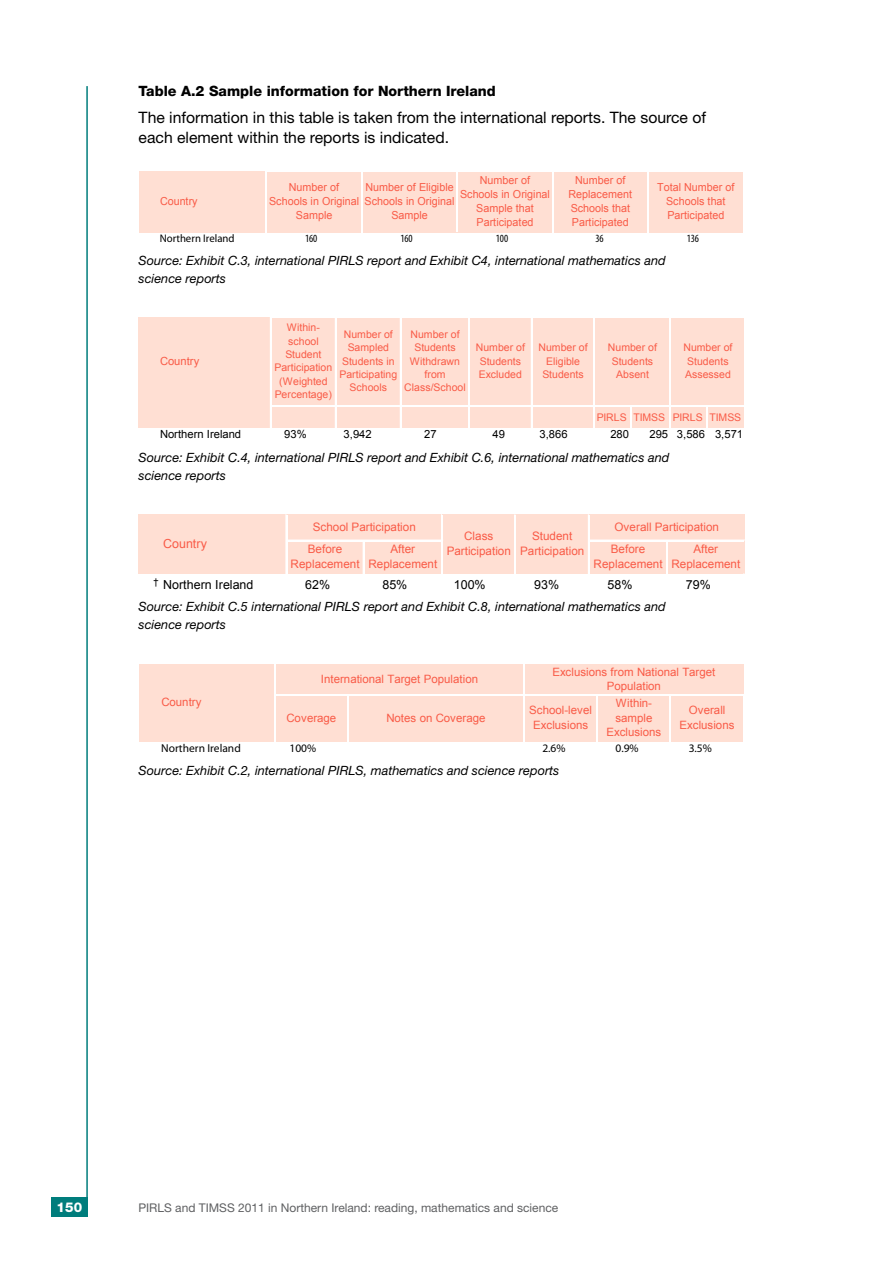
<style>
.page{position:relative;width:893px;height:1263px;background:#fff}
.page>*{position:absolute;margin:0;border:0;box-sizing:border-box;transform-origin:0 0}
.Body_text{font:15.75px/19.5px "Helvetica Neue";color:#000}
.Table_head{font:800 14.25px "Helvetica Neue";color:#000}
.t1{font:800 13.5px "Helvetica Neue";color:#fff}
.Source{font:italic 12.75px/18px "Helvetica Neue";color:#000}
.t2{font:12.45px "Arial";color:#000}
.t3{font:12.45px "Arial";color:#f95b47}
.t4{font:12px "Helvetica Neue";color:#5f6062}
.t5{font:11.7px/14.9px "Arial";color:#f95b47;text-align:center}
.t6{font:11.4px/14.5px "Arial";color:#f95b47;text-align:center}
.t7{font:11.4px "Myriad Pro";color:#000}
.t8{font:11.25px "Arial";color:#000}
.t9{font:11.25px "Arial";color:#f95b47}
.t10{font:11.1px/14px "Arial";color:#f95b47;text-align:center}
.t11{font:11.1px "Myriad Pro";color:#000}
.t12{font:condensed 11.1px "Myriad Pro";letter-spacing:-.005em;color:#000}
.t13{font:10.5px/13.4px "Arial";color:#f95b47;text-align:center}
</style>
<div class="page">
<div style="left:51px;top:1197px;width:37px;height:19px;background:#007d7c"></div>
<hr style="left:86px;top:86px;width:2px;height:1130px;background:#007d7c">
<div style="left:139px;top:171px;width:605px;height:61px;background:#ffdfd3"></div>
<hr style="left:266px;top:171px;width:1px;height:75px;background:#fff">
<hr style="left:361px;top:171px;width:1px;height:75px;background:#fff">
<hr style="left:457px;top:171px;width:1px;height:61px;background:#fff">
<hr style="left:552px;top:171px;width:1px;height:75px;background:#fff">
<hr style="left:647px;top:171px;width:2px;height:75px;background:#fff">
<hr style="left:743px;top:171px;width:1px;height:75px;background:#fff">
<hr style="left:267px;top:171px;width:477px;height:1px;background:#fff">
<div style="left:138px;top:317px;width:606px;height:111px;background:#ffdfd3"></div>
<hr style="left:270px;top:317px;width:1px;height:124px;background:#fff">
<hr style="left:335px;top:318px;width:1px;height:123px;background:#fff">
<hr style="left:400px;top:318px;width:1px;height:123px;background:#fff">
<hr style="left:468px;top:318px;width:2px;height:123px;background:#fff">
<hr style="left:531px;top:318px;width:1px;height:123px;background:#fff">
<hr style="left:594px;top:318px;width:1px;height:134px;background:#fff">
<hr style="left:670px;top:318px;width:1px;height:123px;background:#fff">
<svg style="left:630px;top:407px;width:2px;height:21px"></svg>
<svg style="left:706px;top:407px;width:2px;height:21px"></svg>
<hr style="left:271px;top:317px;width:473px;height:1px;background:#fff">
<hr style="left:271px;top:405px;width:473px;height:2px;background:#fff">
<div style="left:138px;top:515px;width:607px;height:59px;background:#ffdfd3"></div>
<hr style="left:287px;top:540px;width:156px;height:1px;background:#fff">
<hr style="left:286px;top:515px;width:1px;height:81px;background:#fff">
<hr style="left:441px;top:515px;width:2px;height:81px;background:#fff">
<hr style="left:515px;top:515px;width:1px;height:81px;background:#fff">
<hr style="left:588px;top:515px;width:2px;height:81px;background:#fff">
<hr style="left:363px;top:541px;width:1px;height:55px;background:#fff">
<hr style="left:666px;top:541px;width:1px;height:58px;background:#fff">
<hr style="left:667px;top:541px;width:1px;height:58px;background:#fff">
<hr style="left:590px;top:540px;width:154px;height:1px;background:#fff">
<div style="left:139px;top:664px;width:605px;height:77px;background:#ffdfd3"></div>
<hr style="left:274px;top:664px;width:1px;height:91px;background:#fff">
<hr style="left:523px;top:664px;width:2px;height:91px;background:#fff">
<hr style="left:347px;top:696px;width:1px;height:59px;background:#fff">
<hr style="left:597px;top:696px;width:1px;height:59px;background:#fff">
<hr style="left:670px;top:696px;width:1px;height:59px;background:#fff">
<hr style="left:743px;top:696px;width:1px;height:59px;background:#fff">
<hr style="left:275px;top:695px;width:469px;height:1px;background:#fff">
<p class="Table_head" style="left:139px;top:82px;width:359px">Table A.2 Sample information for Northern Ireland</p>
<p class="Body_text" style="left:139px;top:107px;width:569px">The information in this table is taken from the international reports. The source of each element within the reports is indicated.</p>
<p class="t10" style="left:269px;top:180px;width:91px">Number of<br>Schools in Original<br>Sample</p>
<p class="t10" style="left:365px;top:180px;width:91px">Number of Eligible<br>Schools in Original<br>Sample</p>
<p class="t10" style="left:569px;top:173px;width:65px">Number of<br>Replacement<br>Schools that<br>Participated</p>
<p class="t10" style="left:657px;top:180px;width:79px">Total Number of<br>Schools that<br>Participated</p>
<p class="t10" style="left:460px;top:173px;width:91px">Number of<br>Schools in Original<br>Sample that<br>Participated</p>
<p class="t10" style="left:160px;top:195px;width:39px">Country</p>
<p class="t11" style="left:160px;top:233px;width:76px">Northern Ireland</p>
<p class="t12" style="left:305px;top:233px;width:14px">160</p>
<p class="t12" style="left:400px;top:233px;width:14px">160</p>
<p class="t12" style="left:496px;top:233px;width:14px">100</p>
<p class="t12" style="left:595px;top:233px;width:10px">36</p>
<p class="t12" style="left:687px;top:233px;width:14px">136</p>
<p class="Source" style="left:139px;top:252px;width:529px">Source: Exhibit C.3, international PIRLS report and Exhibit C4, international mathematics and science reports</p>
<p class="t9" style="left:160px;top:354px;width:41px">Country</p>
<p class="t13" style="left:274px;top:321px;width:59px">Within&shy;school<br>Student<br>Participation (Weighted<br>Percentage)</p>
<p class="t13" style="left:339px;top:328px;width:59px">Number of<br>Sampled<br>Students in<br>Participating<br>Schools</p>
<p class="t13" style="left:404px;top:328px;width:63px">Number of<br>Students<br>Withdrawn from<br>Class/School</p>
<p class="t13" style="left:476px;top:341px;width:51px;text-align:left">Number of<br>Students<br>Excluded</p>
<p class="t13" style="left:538px;top:341px;width:51px">Number of<br>Eligible<br>Students</p>
<p class="t13" style="left:608px;top:341px;width:51px">Number of<br>Students<br>Absent</p>
<p class="t13" style="left:683px;top:341px;width:51px;text-align:left">Number of<br>Students<br>Assessed</p>
<p class="t13" style="left:597px;top:410px;width:146px">PIRLS TIMSS PIRLS TIMSS</p>
<p class="t8" style="left:160px;top:427px;width:83px">Northern Ireland</p>
<p class="t8" style="left:284px;top:427px;width:24px">93%</p>
<p class="t8" style="left:344px;top:427px;width:30px">3,942</p>
<p class="t8" style="left:424px;top:427px;width:14px">27</p>
<p class="t8" style="left:492px;top:427px;width:14px">49</p>
<p class="t8" style="left:539px;top:427px;width:30px">3,866</p>
<p class="t8" style="left:610px;top:427px;width:20px">280</p>
<p class="t8" style="left:649px;top:427px;width:95px">295 3,586 3,571</p>
<p class="Source" style="left:139px;top:448px;width:532px">Source: Exhibit C.4, international PIRLS report and Exhibit C.6, international mathematics and science reports</p>
<p class="t3" style="left:163px;top:535px;width:45px">Country</p>
<p class="t5" style="left:313px;top:520px;width:105px">School Participation</p>
<p class="t5" style="left:614px;top:520px;width:106px">Overall Participation</p>
<p class="t5" style="left:447px;top:529px;width:66px">Class<br>Participation</p>
<p class="t5" style="left:520px;top:529px;width:66px">Student<br>Participation</p>
<p class="t5" style="left:368px;top:542px;width:71px">After<br>Replacement</p>
<p class="t5" style="left:594px;top:542px;width:71px">Before<br>Replacement</p>
<p class="t5" style="left:671px;top:542px;width:71px">After<br>Replacement</p>
<p class="t5" style="left:291px;top:542px;width:71px">Before<br>Replacement</p>
<p class="t2" style="left:154px;top:577px;width:101px"><sup>†</sup> Northern Ireland</p>
<p class="t2" style="left:305px;top:577px;width:26px">62%</p>
<p class="t2" style="left:382px;top:577px;width:26px">85%</p>
<p class="t2" style="left:454px;top:577px;width:33px">100%</p>
<p class="t2" style="left:534px;top:577px;width:26px">93%</p>
<p class="t2" style="left:608px;top:577px;width:26px">58%</p>
<p class="t2" style="left:686px;top:577px;width:26px">79%</p>
<p class="Source" style="left:139px;top:597px;width:529px">Source: Exhibit C.5 international PIRLS report and Exhibit C.8, international mathematics and science reports</p>
<p class="t6" style="left:161px;top:695px;width:42px">Country</p>
<p class="t6" style="left:321px;top:672px;width:159px">International Target Population</p>
<p class="t6" style="left:286px;top:710px;width:51px">Coverage</p>
<p class="t6" style="left:386px;top:711px;width:101px">Notes on Coverage</p>
<p class="t6" style="left:552px;top:664px;width:165px">Exclusions from National Target<br>Population</p>
<p class="t6" style="left:529px;top:703px;width:64px">School-level<br>Exclusions</p>
<p class="t6" style="left:606px;top:696px;width:56px">Within&shy;sample<br>Exclusions</p>
<p class="t6" style="left:680px;top:703px;width:56px">Overall<br>Exclusions</p>
<p class="t7" style="left:161px;top:742px;width:81px">Northern Ireland</p>
<p class="t7" style="left:290px;top:742px;width:28px">100%</p>
<p class="t7" style="left:542px;top:742px;width:25px">2.6%</p>
<p class="t7" style="left:615px;top:742px;width:25px">0.9%</p>
<p class="t7" style="left:689px;top:742px;width:25px">3.5%</p>
<p class="Source" style="left:139px;top:761px;width:422px">Source: Exhibit C.2, international PIRLS, mathematics and science reports</p>
<p class="t1" style="left:57px;top:1199px;width:27px">150</p>
<p class="t4" style="left:138px;top:1200px;width:421px">PIRLS and TIMSS 2011 in Northern Ireland: reading, mathematics and science</p>
</div>
